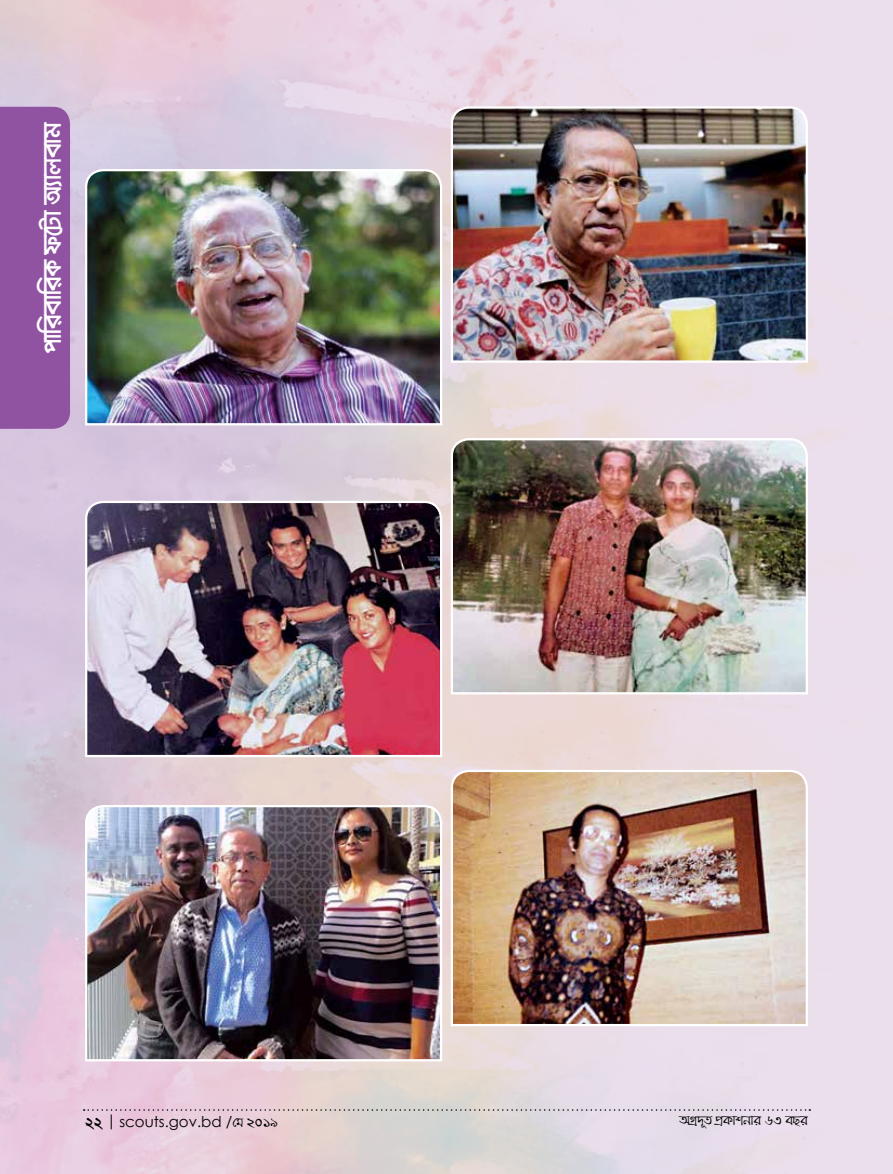
<style>
.page{position:relative;width:893px;height:1174px;background:#fff}
.page>*{position:absolute;margin:0;border:0;box-sizing:border-box;transform-origin:0 0}
.t1{font:700 31.5px "Kongsho MJ";color:#fff;scale:.91 1}
.t2{font:15px "Century Gothic";color:#000}
.t3{font:15px "Kalindi MJ";color:#000}
.s1{font-family:"Sutonny MJ";font-weight:700;font-size:18px}
.s2{font-family:"Kalindi MJ"}
</style>
<div class="page">
<img style="left:0;top:0;width:893px;height:1174px">
<svg style="left:84px;top:1109px;width:726px;height:20px;background:#ded0d8"></svg>
<div style="left:0;top:107px;width:70px;height:322px;background:#8f53a1"></div>
<img style="left:84px;top:499px;width:359px;height:259px">
<img style="left:450px;top:437px;width:359px;height:258px">
<img style="left:84px;top:804px;width:359px;height:258px">
<img style="left:450px;top:768px;width:359px;height:259px">
<img style="left:84px;top:168px;width:359px;height:258px">
<img style="left:450px;top:105px;width:359px;height:259px">
<h1 class="t1" style="left:33px;top:353px;width:256px;rotate:-90deg">cvwievwiK d‡Uv A¨vjevg</h1>
<p class="t2" style="left:85px;top:1110px;width:194px"><span class="s1">22</span> scouts.gov.bd /<span class="s2">†G 2019</span></p>
<p class="t3" style="left:679px;top:1111px;width:130px">AMÖ`~Z CÖKVKBVI 63 EQI</p>
</div>
